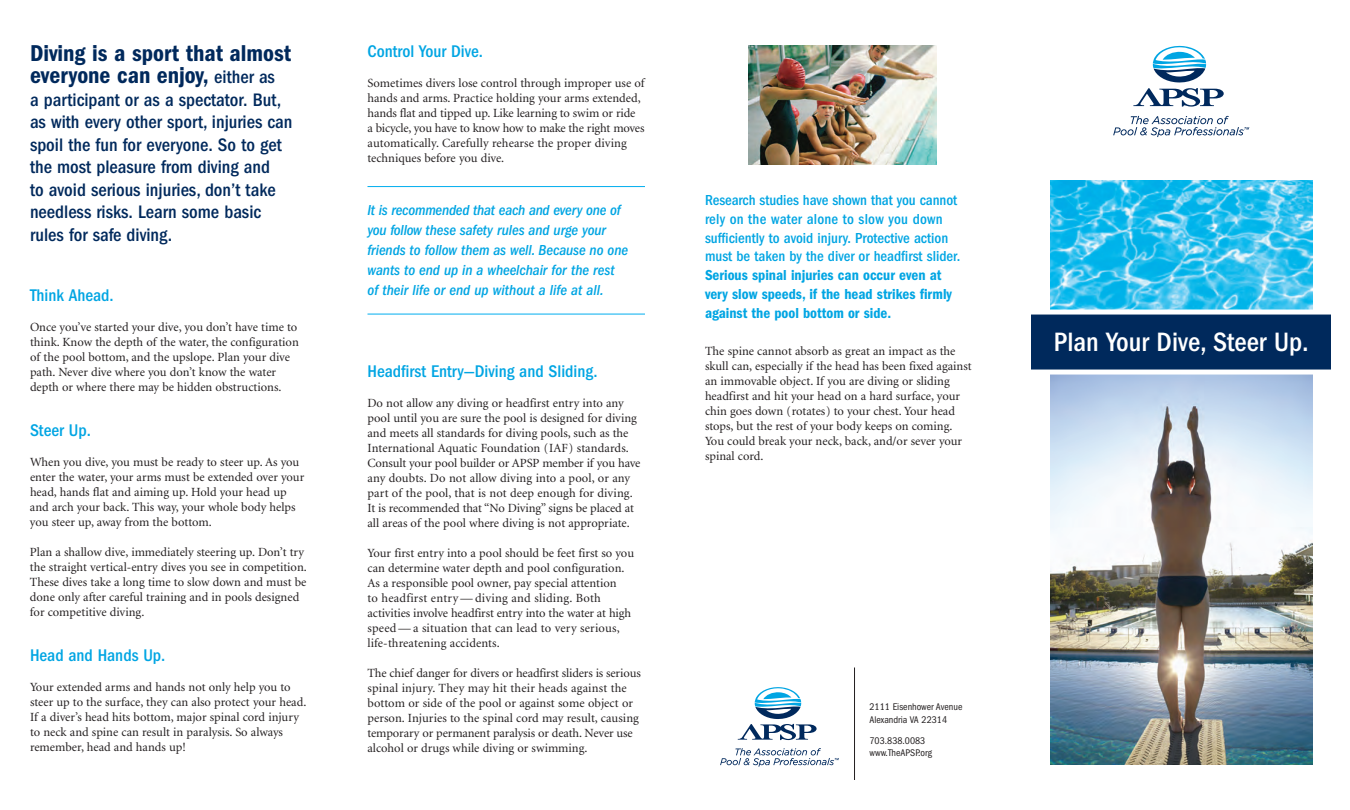
<style>
.page{position:relative;width:1350px;height:810px;background:#fff}
.page>*{position:absolute;margin:0;border:0;box-sizing:border-box;transform-origin:0 0}
.t1{font:500 condensed 27.5px "Franklin Gothic";color:#fff}
.t2{font:600 condensed 23.75px/22.5px "Franklin Gothic";color:#00295c}
.t3{font:500 condensed 18.75px/22.5px "Franklin Gothic";color:#00295c}
.t4{font:500 condensed 17.5px "Franklin Gothic";color:#00a5e3}
.t5{font:italic 500 condensed 15px/20px "Franklin Gothic";letter-spacing:-.005em;color:#00a5e3}
.t6{font:500 condensed 15px/18.8px "Franklin Gothic";color:#00a5e3}
.t7{font:600 condensed 15px/18.8px "Franklin Gothic";color:#00a5e3}
.t8{font:12.5px/15px "Minion EDO";color:#231f20}
.t9{font:condensed 10px/12.5px "Franklin Gothic";color:#231f20}
.s1{font-weight:500;font-size:18.75px}
</style>
<div class="page">
<img style="left:1050px;top:180px;width:262px;height:130px">
<img style="left:1050px;top:375px;width:262px;height:390px">
<svg style="left:738px;top:687px;width:79px;height:53px"></svg>
<svg style="left:720px;top:748px;width:119px;height:19px"></svg>
<hr style="left:854px;top:668px;width:1px;height:112px;background:#231f20">
<svg style="left:1133px;top:45px;width:91px;height:62px"></svg>
<svg style="left:1113px;top:116px;width:136px;height:21px"></svg>
<div style="left:1031px;top:312px;width:300px;height:60px;background:#00295c"></div>
<div style="left:1026px;top:310px;width:307px;height:5px;background:#fff"></div>
<div style="left:1027px;top:370px;width:307px;height:5px;background:#fff"></div>
<hr style="left:368px;top:186px;width:277px;height:1px;background:#00aeef">
<hr style="left:368px;top:314px;width:277px;height:1px;background:#00aeef">
<img style="left:749px;top:45px;width:187px;height:120px">
<h2 class="t2" style="left:30px;top:44px;width:263px">Diving is a sport that almost everyone can enjoy, <span class="s1">either as</span></h2>
<p class="t3" style="left:30px;top:90px;width:264px">a participant or as a spectator. But, as with every other sport, injuries can spoil the fun for everyone. So to get the most pleasure from diving and<br>to avoid serious injuries, don’t take needless risks. Learn some basic rules for safe diving.</p>
<h3 class="t4" style="left:30px;top:289px;width:85px">Think Ahead.</h3>
<p class="t8" style="left:30px;top:320px;width:270px">Once you’ve started your dive, you don’t have time to think. Know the depth of the water, the configuration of the pool bottom, and the upslope. Plan your dive path. Never dive where you don’t know the water depth or where there may be hidden obstructions.</p>
<h3 class="t4" style="left:30px;top:424px;width:62px">Steer Up.</h3>
<p class="t8" style="left:30px;top:455px;width:276px">When you dive, you must be ready to steer up. As you enter the water, your arms must be extended over your head, hands flat and aiming up. Hold your head up and arch your back. This way, your whole body helps you steer up, away from the bottom.</p>
<p class="t8" style="left:30px;top:545px;width:278px">Plan a shallow dive, immediately steering up. Don’t try the straight vertical-entry dives you see in competition.<br>These dives take a long time to slow down and must be done only after careful training and in pools designed for competitive diving.</p>
<h3 class="t4" style="left:30px;top:649px;width:137px">Head and Hands Up.</h3>
<p class="t8" style="left:30px;top:680px;width:278px">Your extended arms and hands not only help you to steer up to the surface, they can also protect your head.<br>If a diver’s head hits bottom, major spinal cord injury to neck and spine can result in paralysis. So always remember, head and hands up!</p>
<h3 class="t4" style="left:368px;top:45px;width:117px">Control Your Dive.</h3>
<p class="t8" style="left:368px;top:76px;width:279px">Sometimes divers lose control through improper use of hands and arms. Practice holding your arms extended, hands flat and tipped up. Like learning to swim or ride<br>a bicycle, you have to know how to make the right moves automatically. Carefully rehearse the proper diving techniques before you dive.</p>
<p class="t5" style="left:368px;top:202px;width:262px">It is recommended that each and every one of you follow these safety rules and urge your friends to follow them as well. Because no one wants to end up in a wheelchair for the rest of their life or end up without a life at all.</p>
<h3 class="t4" style="left:368px;top:365px;width:232px">Headfirst Entry—Diving and Sliding.</h3>
<p class="t8" style="left:368px;top:396px;width:275px">Do not allow any diving or headfirst entry into any pool until you are sure the pool is designed for diving and meets all standards for diving pools, such as the International Aquatic Foundation (IAF) standards.<br>Consult your pool builder or APSP member if you have any doubts. Do not allow diving into a pool, or any part of the pool, that is not deep enough for diving.<br>It is recommended that “No Diving” signs be placed at all areas of the pool where diving is not appropriate.</p>
<p class="t8" style="left:367px;top:546px;width:268px">Your first entry into a pool should be feet first so you can determine water depth and pool configuration.<br>As a responsible pool owner, pay special attention<br>to headfirst entry—diving and sliding. Both activities involve headfirst entry into the water at high speed—a situation that can lead to very serious, life-threatening accidents.</p>
<p class="t8" style="left:367px;top:666px;width:275px">The chief danger for divers or headfirst sliders is serious spinal injury. They may hit their heads against the bottom or side of the pool or against some object or person. Injuries to the spinal cord may result, causing temporary or permanent paralysis or death. Never use alcohol or drugs while diving or swimming.</p>
<p class="t6" style="left:705px;top:192px;width:257px">Research studies have shown that you cannot rely on the water alone to slow you down sufficiently to avoid injury. Protective action must be taken by the diver or headfirst slider.</p>
<p class="t7" style="left:705px;top:267px;width:248px">Serious spinal injuries can occur even at very slow speeds, if the head strikes firmly against the pool bottom or side.</p>
<p class="t8" style="left:705px;top:345px;width:268px">The spine cannot absorb as great an impact as the skull can, especially if the head has been fixed against an immovable object. If you are diving or sliding headfirst and hit your head on a hard surface, your chin goes down (rotates) to your chest. Your head stops, but the rest of your body keeps on coming.<br>You could break your neck, back, and/or sever your spinal cord.</p>
<p class="t9" style="left:870px;top:701px;width:94px">2111 Eisenhower Avenue<br>Alexandria VA 22314</p>
<p class="t9" style="left:870px;top:735px;width:64px">703.838.0083 www.TheAPSP.org</p>
<h1 class="t1" style="left:1054px;top:332px;width:256px">Plan Your Dive, Steer Up.</h1>
</div>
